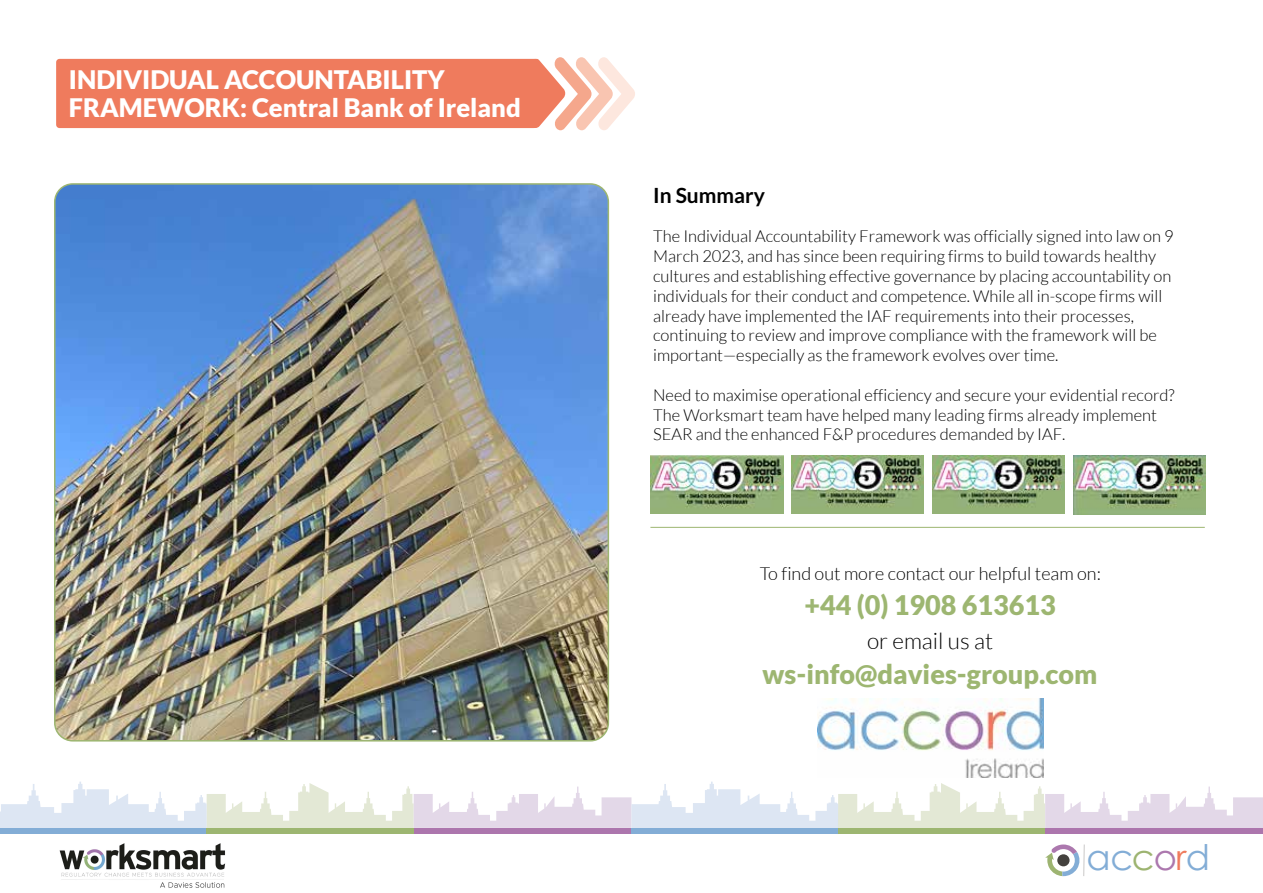
<style>
.page{position:relative;width:1263px;height:893px;background:#fff}
.page>*{position:absolute;margin:0;border:0;box-sizing:border-box;transform-origin:0 0}
.t1{font:35.4px "Century Gothic";letter-spacing:-.025em;color:#83add6}
.t2{font:900 27px "Lato";color:#9db671}
.t3{font:900 25.5px/28.5px "Lato";color:#fff}
.t4{font:300 22.5px "Lato";color:#000}
.t5{font:700 21px "Lato";color:#000}
.t6{font:300 18px "Lato";color:#000}
.t7{font:300 16.5px/19.8px "Lato";color:#000}
.s1{color:#9db471}
.s2{color:#ac78ae}
.s3{color:#ef7b5d}
</style>
<div class="page">
<svg style="left:0;top:782px;width:1263px;height:52px"></svg>
<div style="left:631px;top:828px;width:207px;height:6px;background:#83add6"></div>
<div style="left:838px;top:828px;width:207px;height:6px;background:#9db671"></div>
<div style="left:1045px;top:828px;width:218px;height:6px;background:#ac76ad"></div>
<svg style="left:56px;top:57px;width:579px;height:73px;background:#f18f75"></svg>
<svg style="left:1045px;top:844px;width:35px;height:32px"></svg>
<hr style="left:1084px;top:844px;width:1px;height:32px;background:#5e5a58">
<hr style="left:650px;top:527px;width:555px;height:1px;background:#9db671">
<img style="left:1074px;top:456px;width:132px;height:58px">
<img style="left:933px;top:456px;width:132px;height:57px">
<img style="left:792px;top:456px;width:132px;height:57px">
<img style="left:651px;top:456px;width:132px;height:57px">
<img style="left:817px;top:698px;width:226px;height:79px">
<img style="left:55px;top:186px;width:553px;height:555px">
<div style="left:54px;top:183px;width:555px;height:558px;border:2px solid #9db671;border-radius:18px"></div>
<img style="left:59px;top:843px;width:167px;height:45px">
<h3 class="t3" style="left:69px;top:65px;width:453px">INDIVIDUAL ACCOUNTABILITY<br>FRAMEWORK: Central Bank of Ireland</h3>
<p class="t5" style="left:653px;top:183px;width:113px">In Summary</p>
<p class="t7" style="left:653px;top:227px;width:522px">The Individual Accountability Framework was officially signed into law on 9<br>March 2023, and has since been requiring firms to build towards healthy cultures and establishing effective governance by placing accountability on individuals for their conduct and competence. While all in-scope firms will already have implemented the IAF requirements into their processes, continuing to review and improve compliance with the framework will be important—especially as the framework evolves over time.</p>
<p class="t7" style="left:653px;top:385px;width:523px">Need to maximise operational efficiency and secure your evidential record?<br>The Worksmart team have helped many leading firms already implement<br>SEAR and the enhanced F&amp;P procedures demanded by IAF.</p>
<p class="t6" style="left:760px;top:564px;width:343px">To find out more contact our helpful team on:</p>
<h2 class="t2" style="left:804px;top:589px;width:253px">+44 (0) 1908 613613</h2>
<h3 class="t4" style="left:867px;top:629px;width:127px">or email us at</h3>
<h2 class="t2" style="left:763px;top:658px;width:336px">ws-info@davies-group.com</h2>
<h1 class="t1" style="left:1086px;top:835px;width:125px">ac<span class="s1">c</span><span class="s2">o</span><span class="s3">r</span>d</h1>
</div>
